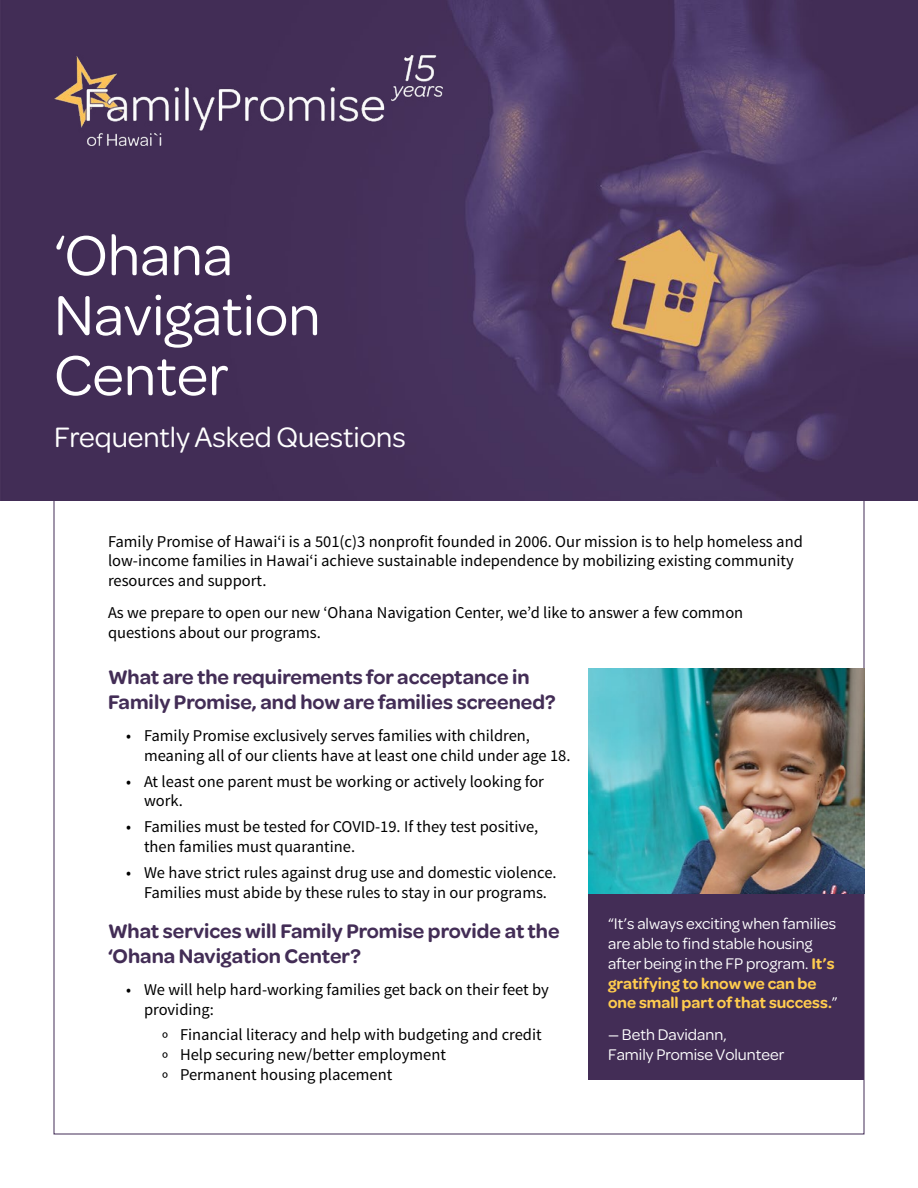
<style>
.page{position:relative;width:918px;height:1188px;background:#fff}
.page>*{position:absolute;margin:0;border:0;box-sizing:border-box;transform-origin:0 0}
.t1{font:60px/60px "Omnes";color:#fff}
.t2{font:30px "Omnes";color:#fff}
.t3{font:600 21px/25.2px "Omnes";color:#432d56}
.t4{font:16.5px/19.8px "Source Sans Pro";color:#000}
.t5{font:16.5px/19.8px "Omnes";color:#fff}
.s1{font-weight:600;color:#ffcc4e}
</style>
<div class="page">
<img style="left:0;top:0;width:918px;height:500px">
<img style="left:54px;top:54px;width:390px;height:92px">
<img style="left:589px;top:669px;width:275px;height:225px">
<div style="left:589px;top:894px;width:275px;height:185px;background:#432d56"></div>
<h1 class="t1" style="left:54px;top:222px;width:268px">‘Ohana<br>Navigation<br>Center</h1>
<h2 class="t2" style="left:54px;top:417px;width:353px">Frequently Asked Questions</h2>
<p class="t4" style="left:108px;top:532px;width:696px">Family Promise of Hawaiʻi is a 501(c)3 nonprofit founded in 2006. Our mission is to help homeless and low-income families in Hawaiʻi achieve sustainable independence by mobilizing existing community resources and support.</p>
<p class="t4" style="left:108px;top:603px;width:637px">As we prepare to open our new ʻOhana Navigation Center, we’d like to answer a few common questions about our programs.</p>
<p class="t3" style="left:108px;top:663px;width:449px">What are the requirements for acceptance in<br>Family Promise, and how are families screened?</p>
<p class="t4" style="left:144px;top:726px;width:428px;text-indent:-18px">• Family Promise exclusively serves families with children, meaning all of our clients have at least one child under age 18.</p>
<p class="t4" style="left:144px;top:772px;width:402px;text-indent:-18px">• At least one parent must be working or actively looking for work.</p>
<p class="t4" style="left:144px;top:817px;width:396px;text-indent:-18px">• Families must be tested for COVID-19. If they test positive, then families must quarantine.</p>
<p class="t4" style="left:126px;top:863px;width:432px;text-align:center">• We have strict rules against drug use and domestic violence.<br>Families must abide by these rules to stay in our programs.</p>
<p class="t3" style="left:108px;top:917px;width:453px">What services will Family Promise provide at the ‘Ohana Navigation Center?</p>
<p class="t4" style="left:144px;top:980px;width:406px;text-indent:-18px">• We will help hard-working families get back on their feet by providing:</p>
<p class="t4" style="left:162px;top:1025px;width:381px">º Financial literacy and help with budgeting and credit º Help securing new/better employment<br>º Permanent housing placement</p>
<p class="t5" style="left:608px;top:913px;width:231px">“It’s always exciting when families are able to find stable housing after being in the FP program. <span class="s1">It’s gratifying to know we can be one small part of that success.</span>”</p>
<p class="t5" style="left:608px;top:1024px;width:178px">— Beth Davidann,<br>Family Promise Volunteer</p>
</div>
